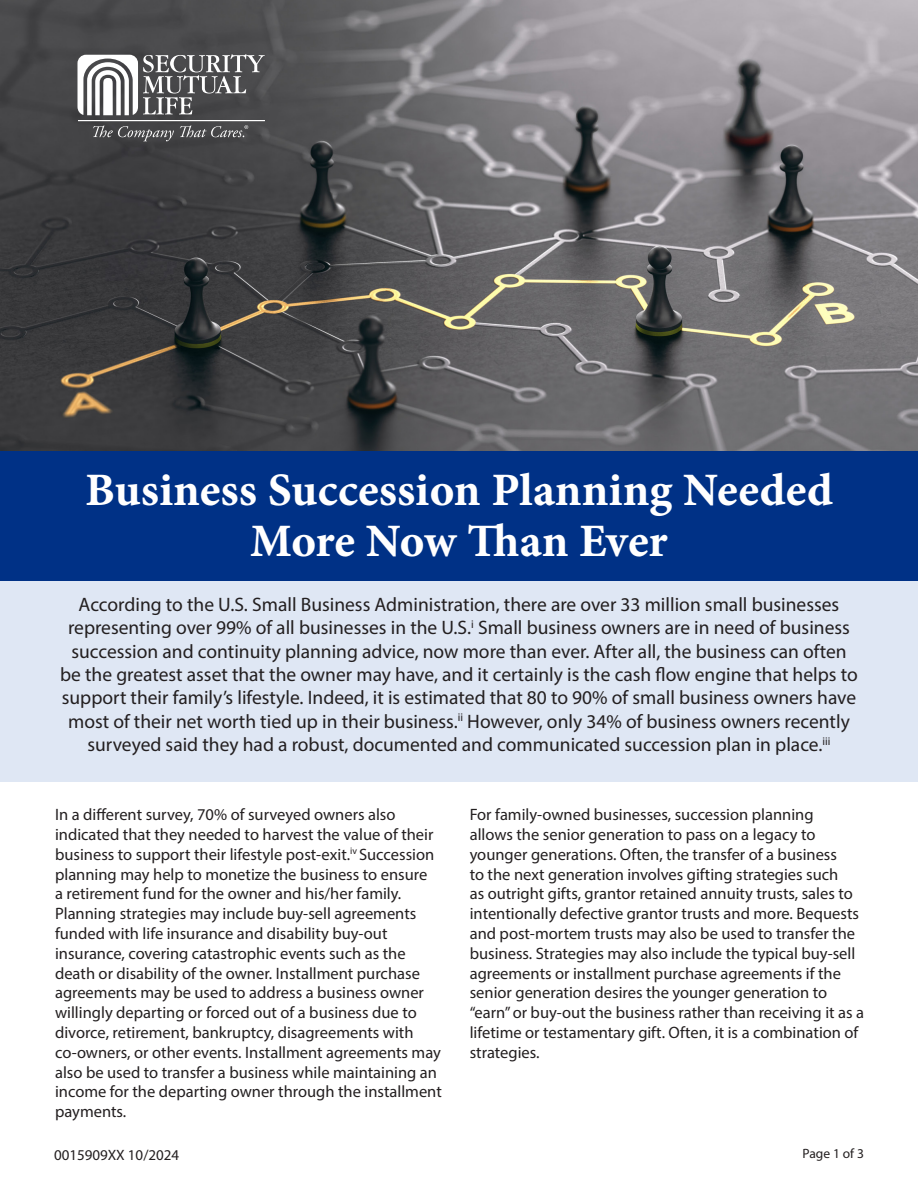
<style>
.page{position:relative;width:918px;height:1188px;background:#fff}
.page>*{position:absolute;margin:0;border:0;box-sizing:border-box;transform-origin:0 0}
.t1{font:46.5px/51px "Minion Pro Bold Capt";color:#fff;text-align:center}
.t2{font:19.5px/23.4px "Myriad Pro";color:#231f20;text-align:center}
.t3{font:16.5px/19.8px "Myriad Pro";color:#231f20}
.t4{font:15px "Myriad Pro";color:#231f20}
.t5{font:13.5px "Myriad Pro";color:#231f20}
</style>
<div class="page">
<img style="left:0;top:0;width:918px;height:451px">
<div style="left:1px;top:582px;width:917px;height:200px;background:#dfe7f4"></div>
<svg style="left:93px;top:125px;width:81px;height:16px"></svg>
<svg style="left:78px;top:54px;width:187px;height:61px"></svg>
<hr style="left:78px;top:120px;width:187px;height:1px;background:#fff">
<svg style="left:180px;top:125px;width:68px;height:12px"></svg>
<div style="left:0;top:451px;width:918px;height:130px;background:#003186"></div>
<h1 class="t1" style="left:85px;top:463px;width:749px">Business Succession Planning Needed<br>More Now Than Ever</h1>
<p class="t2" style="left:60px;top:592px;width:799px">According to the U.S. Small Business Administration, there are over 33 million small businesses representing over 99% of all businesses in the U.S.<sup>i</sup> Small business owners are in need of business succession and continuity planning advice, now more than ever. After all, the business can often be the greatest asset that the owner may have, and it certainly is the cash flow engine that helps to support their family’s lifestyle. Indeed, it is estimated that 80 to 90% of small business owners have most of their net worth tied up in their business.<sup>ii</sup> However, only 34% of business owners recently surveyed said they had a robust, documented and communicated succession plan in place.<sup>iii</sup></p>
<p class="t3" style="left:55px;top:805px;width:388px">In a different survey, 70% of surveyed owners also indicated that they needed to harvest the value of their business to support their lifestyle post-exit.<sup>iv</sup> Succession planning may help to monetize the business to ensure<br>a retirement fund for the owner and his/her family.<br>Planning strategies may include buy-sell agreements funded with life insurance and disability buy-out insurance, covering catastrophic events such as the death or disability of the owner. Installment purchase agreements may be used to address a business owner willingly departing or forced out of a business due to divorce, retirement, bankruptcy, disagreements with co-owners, or other events. Installment agreements may also be used to transfer a business while maintaining an income for the departing owner through the installment payments.</p>
<p class="t3" style="left:470px;top:805px;width:396px">For family-owned businesses, succession planning<br>allows the senior generation to pass on a legacy to younger generations. Often, the transfer of a business<br>to the next generation involves gifting strategies such<br>as outright gifts, grantor retained annuity trusts, sales to intentionally defective grantor trusts and more. Bequests and post-mortem trusts may also be used to transfer the business. Strategies may also include the typical buy-sell agreements or installment purchase agreements if the senior generation desires the younger generation to “earn” or buy-out the business rather than receiving it as a lifetime or testamentary gift. Often, it is a combination of strategies.</p>
<p class="t4" style="left:54px;top:1146px;width:127px">0015909XX 10/2024</p>
<p class="t5" style="left:803px;top:1145px;width:63px">Page 1 of 3</p>
</div>
